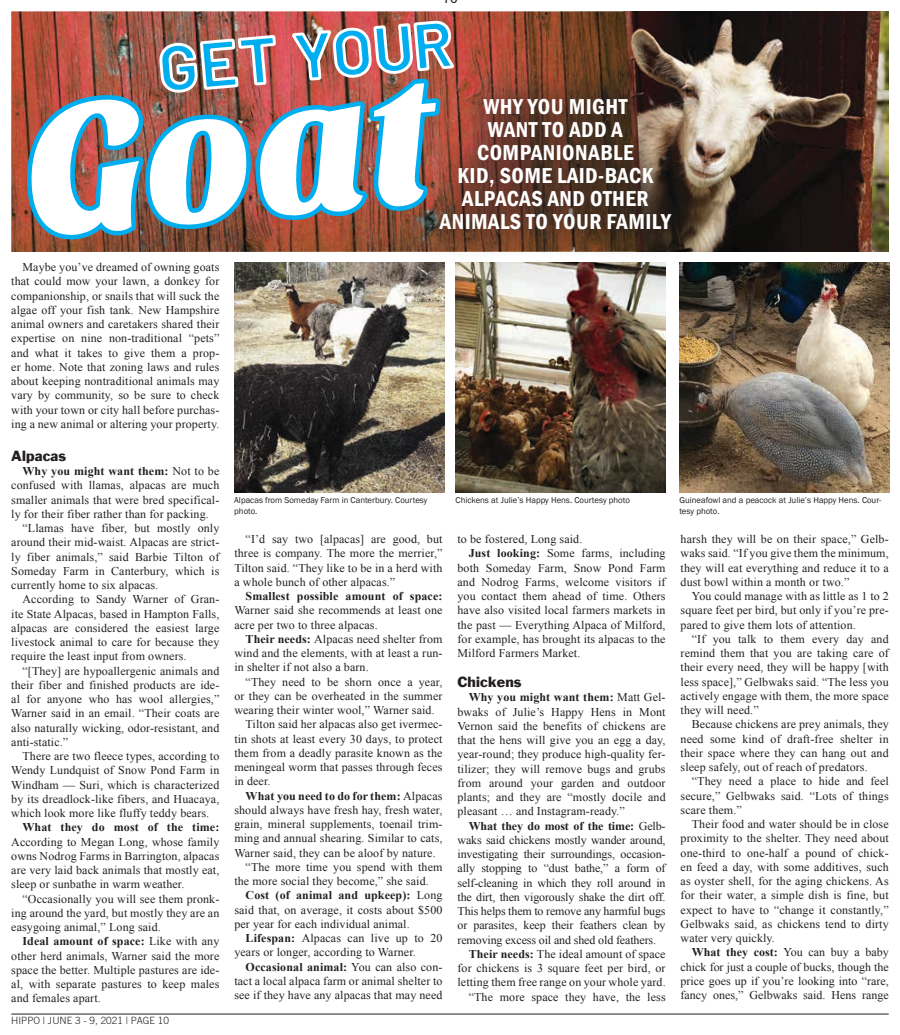
<style>
.page{position:relative;width:900px;height:1035px;background:#fff}
.page>*{position:absolute;margin:0;border:0;box-sizing:border-box;transform-origin:0 0}
.t1{font:188.62px "Sansita One";color:#fff}
.t2{font:700 65.5px "Barlow";color:#00aeef}
.t3{font:600 condensed 22.25px/23px "Franklin Gothic";letter-spacing:.02em;color:#fff;text-align:center}
._3_1_Subhead{font:13.75px "Franklin Gothic";letter-spacing:.01em;color:#231f20}
._3_0_Text{font:11.88px/14.2px "Times New Roman";letter-spacing:.01em;color:#231f20;text-align:justify}
.t4{font:300 10px "Trade Gothic";color:#231f20}
._6_2_Cutline__minor{font:8.75px/10.5px "Franklin Gothic";color:#231f20}
.s1{font-weight:700}
</style>
<div class="page">
<hr style="left:11px;top:1014px;width:878px;height:1px;background:#231f20">
<img style="left:234px;top:263px;width:210px;height:229px">
<img style="left:456px;top:263px;width:210px;height:229px">
<img style="left:679px;top:263px;width:210px;height:229px">
<img style="left:639px;top:11px;width:250px;height:241px">
<img style="left:11px;top:11px;width:628px;height:241px">
<img style="left:22px;top:11px;width:434px;height:235px">
<div style="left:411px;top:68px;width:289px;height:192px;background:#231f20;opacity:.75"></div>
<p class="t2" style="left:155px;top:28px;width:297px;rotate:-5deg">GET YOUR</p>
<p class="t1" style="left:15px;top:64px;width:413px;rotate:-5deg">Goat</p>
<p class="t3" style="left:483px;top:94px;width:146px">WHY YOU MIGHT</p>
<p class="t3" style="left:488px;top:117px;width:137px">WANT TO ADD A</p>
<p class="t3" style="left:440px;top:140px;width:232px">COMPANIONABLE<br>KID, SOME LAID-BACK<br>ALPACAS AND OTHER<br>ANIMALS TO YOUR FAMILY</p>
<p class="_3_0_Text" style="left:11px;top:260px;width:210px;text-indent:11px">Maybe you’ve dreamed of owning goats that could mow your lawn, a donkey for companionship, or snails that will suck the algae off your fish tank. New Hampshire animal owners and caretakers shared their expertise on nine non-traditional “pets” and what it takes to give them a prop&shy;er home. Note that zoning laws and rules about keeping nontraditional animals may vary by community, so be sure to check with your town or city hall before purchas&shy;ing a new animal or altering your property.</p>
<p class="_3_1_Subhead" style="left:11px;top:447px;width:56px">Alpacas</p>
<p class="_3_0_Text" style="left:11px;top:464px;width:210px;text-indent:11px"><span class="s1">Why you might want them:</span> Not to be confused with llamas, alpacas are much smaller animals that were bred specifical&shy;ly for their fiber rather than for packing.</p>
<p class="_3_0_Text" style="left:11px;top:521px;width:210px;text-indent:11px">“Llamas have fiber, but mostly only around their mid-waist. Alpacas are strict&shy;ly fiber animals,” said Barbie Tilton of Someday Farm in Canterbury, which is currently home to six alpacas.</p>
<p class="_3_0_Text" style="left:11px;top:592px;width:210px;text-indent:11px">According to Sandy Warner of Gran&shy;ite State Alpacas, based in Hampton Falls, alpacas are considered the easiest large livestock animal to care for because they require the least input from owners.</p>
<p class="_3_0_Text" style="left:11px;top:663px;width:210px;text-indent:11px">“[They] are hypoallergenic animals and their fiber and finished products are ide&shy;al for anyone who has wool allergies,” Warner said in an email. “Their coats are also naturally wicking, odor-resistant, and anti-static.”</p>
<p class="_3_0_Text" style="left:11px;top:749px;width:210px;text-indent:11px">There are two fleece types, according to Wendy Lundquist of Snow Pond Farm in Windham — Suri, which is characterized by its dreadlock-like fibers, and Huacaya, which look more like fluffy teddy bears.</p>
<p class="_3_0_Text" style="left:11px;top:820px;width:210px;text-indent:11px"><span class="s1">What they do most of the time:<br></span>According to Megan Long, whose family owns Nodrog Farms in Barrington, alpacas are very laid back animals that mostly eat, sleep or sunbathe in warm weather.</p>
<p class="_3_0_Text" style="left:11px;top:891px;width:210px;text-indent:11px">“Occasionally you will see them pronk&shy;ing around the yard, but mostly they are an easygoing animal,” Long said.</p>
<p class="_3_0_Text" style="left:11px;top:934px;width:210px;text-indent:11px"><span class="s1">Ideal amount of space:</span> Like with any other herd animals, Warner said the more space the better. Multiple pastures are ide&shy;al, with separate pastures to keep males and females apart.</p>
<p class="t4" style="left:11px;top:1014px;width:159px">HIPPO | JUNE 3 - 9, 2021 | PAGE 10</p>
<p class="_6_2_Cutline__minor" style="left:234px;top:495px;width:195px">Alpacas from Someday Farm in Canterbury. Courtesy photo.</p>
<p class="_6_2_Cutline__minor" style="left:456px;top:495px;width:176px">Chickens at Julie’s Happy Hens. Courtesy photo</p>
<p class="_6_2_Cutline__minor" style="left:679px;top:495px;width:203px">Guineafowl and a peacock at Julie’s Happy Hens. Cour&shy;tesy photo.</p>
<p class="_3_0_Text" style="left:234px;top:532px;width:210px;text-indent:11px">“I’d say two [alpacas] are good, but three is company. The more the merrier,” Tilton said. “They like to be in a herd with a whole bunch of other alpacas.”</p>
<p class="_3_0_Text" style="left:234px;top:589px;width:210px;text-indent:11px"><span class="s1">Smallest possible amount of space:<br></span>Warner said she recommends at least one acre per two to three alpacas.</p>
<p class="_3_0_Text" style="left:234px;top:632px;width:210px;text-indent:11px"><span class="s1">Their needs:</span> Alpacas need shelter from wind and the elements, with at least a run&shy;in shelter if not also a barn.</p>
<p class="_3_0_Text" style="left:234px;top:674px;width:210px;text-indent:11px">“They need to be shorn once a year, or they can be overheated in the summer wearing their winter wool,” Warner said.</p>
<p class="_3_0_Text" style="left:234px;top:717px;width:210px;text-indent:11px">Tilton said her alpacas also get ivermec&shy;tin shots at least every 30 days, to protect them from a deadly parasite known as the meningeal worm that passes through feces in deer.</p>
<p class="_3_0_Text" style="left:234px;top:788px;width:210px;text-indent:11px"><span class="s1">What you need to do for them:</span> Alpacas should always have fresh hay, fresh water, grain, mineral supplements, toenail trim&shy;ming and annual shearing. Similar to cats, Warner said, they can be aloof by nature.</p>
<p class="_3_0_Text" style="left:234px;top:860px;width:210px;text-indent:11px">“The more time you spend with them the more social they become,” she said.</p>
<p class="_3_0_Text" style="left:234px;top:888px;width:210px;text-indent:11px"><span class="s1">Cost (of animal and upkeep):</span> Long said that, on average, it costs about $500 per year for each individual animal.</p>
<p class="_3_0_Text" style="left:234px;top:931px;width:210px;text-indent:11px"><span class="s1">Lifespan:</span> Alpacas can live up to 20 years or longer, according to Warner.</p>
<p class="_3_0_Text" style="left:234px;top:959px;width:210px;text-indent:11px"><span class="s1">Occasional animal:</span> You can also con&shy;tact a local alpaca farm or animal shelter to see if they have any alpacas that may need</p>
<p class="_3_0_Text" style="left:458px;top:532px;width:126px">to be fostered, Long said.</p>
<p class="_3_0_Text" style="left:458px;top:546px;width:210px;text-indent:11px"><span class="s1">Just looking:</span> Some farms, including both Someday Farm, Snow Pond Farm and Nodrog Farms, welcome visitors if you contact them ahead of time. Others have also visited local farmers markets in the past — Everything Alpaca of Milford, for example, has brought its alpacas to the Milford Farmers Market.</p>
<p class="_3_1_Subhead" style="left:458px;top:673px;width:66px">Chickens</p>
<p class="_3_0_Text" style="left:458px;top:690px;width:210px;text-indent:11px"><span class="s1">Why you might want them:</span> Matt Gel&shy;bwaks of Julie’s Happy Hens in Mont Vernon said the benefits of chickens are that the hens will give you an egg a day, year-round; they produce high-quality fer&shy;tilizer; they will remove bugs and grubs from around your garden and outdoor plants; and they are “mostly docile and pleasant … and Instagram-ready.”</p>
<p class="_3_0_Text" style="left:458px;top:818px;width:210px;text-indent:11px"><span class="s1">What they do most of the time:</span> Gelb&shy;waks said chickens mostly wander around, investigating their surroundings, occasion&shy;ally stopping to “dust bathe,” a form of self-cleaning in which they roll around in the dirt, then vigorously shake the dirt off.<br>This helps them to remove any harmful bugs or parasites, keep their feathers clean by removing excess oil and shed old feathers.</p>
<p class="_3_0_Text" style="left:458px;top:947px;width:210px;text-indent:11px"><span class="s1">Their needs:</span> The ideal amount of space for chickens is 3 square feet per bird, or letting them free range on your whole yard.</p>
<p class="_3_0_Text" style="left:469px;top:989px;width:198px">“The more space they have, the less</p>
<p class="_3_0_Text" style="left:681px;top:532px;width:210px">harsh they will be on their space,” Gelb&shy;waks said. “If you give them the minimum, they will eat everything and reduce it to a dust bowl within a month or two.”</p>
<p class="_3_0_Text" style="left:681px;top:589px;width:210px;text-indent:11px">You could manage with as little as 1 to 2 square feet per bird, but only if you’re pre&shy;pared to give them lots of attention.</p>
<p class="_3_0_Text" style="left:681px;top:632px;width:210px;text-indent:11px">“If you talk to them every day and remind them that you are taking care of their every need, they will be happy [with less space],” Gelbwaks said. “The less you actively engage with them, the more space they will need.”</p>
<p class="_3_0_Text" style="left:681px;top:717px;width:210px;text-indent:11px">Because chickens are prey animals, they need some kind of draft-free shelter in their space where they can hang out and sleep safely, out of reach of predators.</p>
<p class="_3_0_Text" style="left:681px;top:774px;width:210px;text-indent:11px">“They need a place to hide and feel secure,” Gelbwaks said. “Lots of things scare them.”</p>
<p class="_3_0_Text" style="left:681px;top:817px;width:210px;text-indent:11px">Their food and water should be in close proximity to the shelter. They need about one-third to one-half a pound of chick&shy;en feed a day, with some additives, such as oyster shell, for the aging chickens. As for their water, a simple dish is fine, but expect to have to “change it constantly,” Gelbwaks said, as chickens tend to dirty water very quickly.</p>
<p class="_3_0_Text" style="left:681px;top:945px;width:210px;text-indent:11px"><span class="s1">What they cost:</span> You can buy a baby chick for just a couple of bucks, though the price goes up if you’re looking into “rare, fancy ones,” Gelbwaks said. Hens range</p>
</div>
